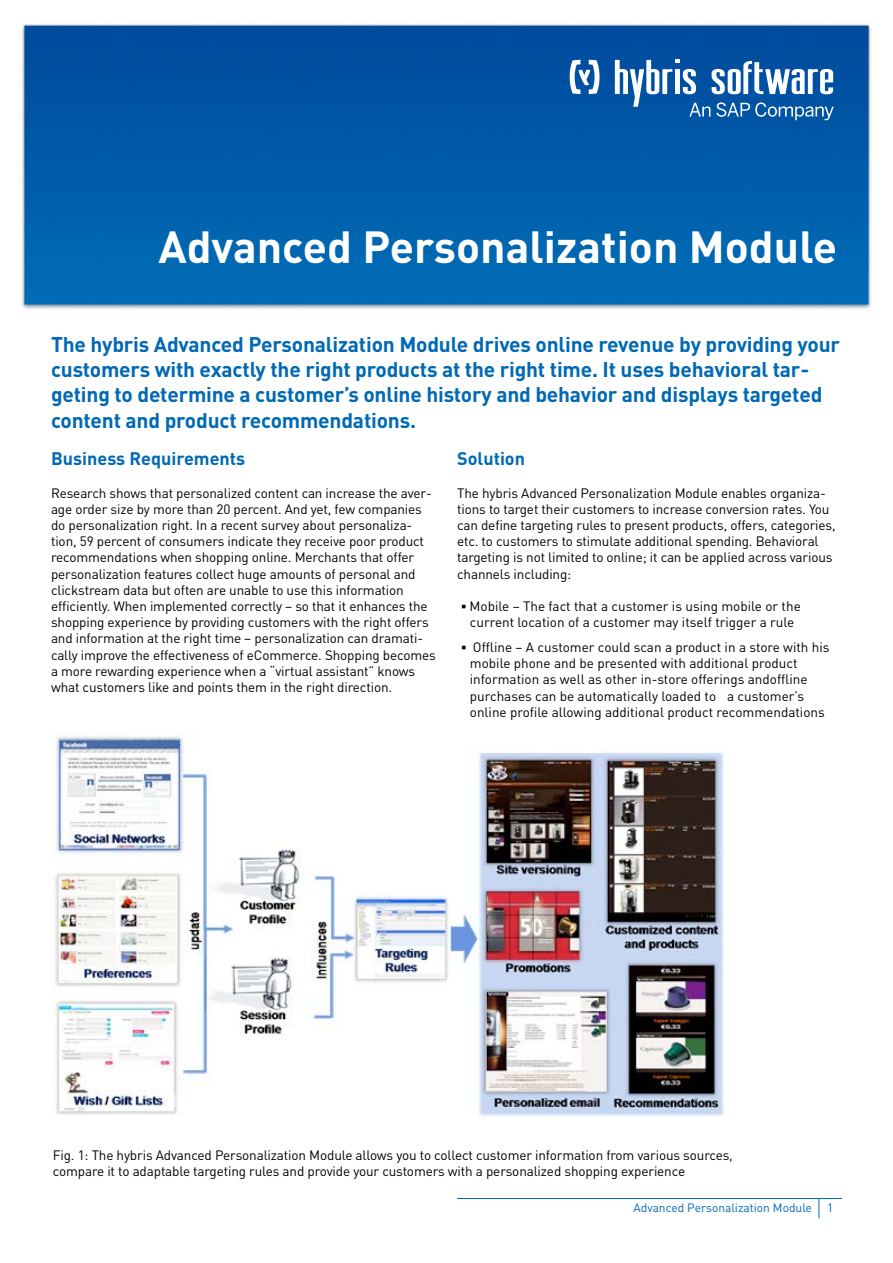
<style>
.page{position:relative;width:893px;height:1263px;background:#fff}
.page>*{position:absolute;margin:0;border:0;box-sizing:border-box;transform-origin:0 0}
.t1{font:700 44.4px "DINOT";color:#fff}
.t2{font:700 21px/25.2px "DINOT";letter-spacing:-.01em;color:#0069b4}
.t3{font:700 18px "DINOT";color:#0069b4}
.t4{font:13.5px/16.2px "DINOT";letter-spacing:-.01em;color:#000}
.t5{font:12px "DINOT";color:#0069b4}
.s1{font-family:"Arial";font-weight:700}
</style>
<div class="page">
<img style="left:21px;top:24px;width:850px;height:285px">
<svg style="left:819px;top:1199px;width:1px;height:19px"></svg>
<hr style="left:457px;top:1198px;width:385px;height:1px;background:#0069b4">
<svg style="left:570px;top:60px;width:30px;height:34px"></svg>
<svg style="left:615px;top:60px;width:219px;height:60px"></svg>
<img style="left:51px;top:733px;width:673px;height:383px">
<h1 class="t1" style="left:158px;top:217px;width:680px">Advanced Personalization Module</h1>
<p class="t2" style="left:51px;top:331px;width:790px">The hybris Advanced Personalization Module drives online revenue by providing your customers with exactly the right products at the right time. It uses behavioral tar&shy;geting to determine a customer’s online history and behavior and displays targeted content and product recommendations.</p>
<h3 class="t3" style="left:457px;top:446px;width:69px">Solution</h3>
<p class="t4" style="left:457px;top:484px;width:380px">The hybris Advanced Personalization Module enables organiza&shy;tions to target their customers to increase conversion rates. You can define targeting rules to present products, offers, categories, etc. to customers to stimulate additional spending. Behavioral targeting is not limited to online; it can be applied across various channels including:</p>
<p class="t4" style="left:461px;top:597px;width:341px;text-align:center"><span class="s1">▪</span> Mobile – The fact that a customer is using mobile or the current location of a customer may itself trigger a rule</p>
<p class="t4" style="left:470px;top:638px;width:361px;text-indent:-8px"><span class="s1">▪</span> Offline – A customer could scan a product in a store with his mobile phone and be presented with additional product information as well as other in-store offerings andoffline purchases can be automatically loaded to a customer’s online profile allowing additional product recommendations</p>
<h3 class="t3" style="left:51px;top:446px;width:196px">Business Requirements</h3>
<p class="t4" style="left:51px;top:484px;width:386px">Research shows that personalized content can increase the aver&shy;age order size by more than 20 percent. And yet, few companies do personalization right. In a recent survey about personaliza&shy;tion, 59 percent of consumers indicate they receive poor product recommendations when shopping online. Merchants that offer personalization features collect huge amounts of personal and clickstream data but often are unable to use this information efficiently. When implemented correctly – so that it enhances the shopping experience by providing customers with the right offers and information at the right time – personalization can dramati&shy;cally improve the effectiveness of eCommerce. Shopping becomes a more rewarding experience when a “virtual assistant” knows what customers like and points them in the right direction.</p>
<p class="t4" style="left:53px;top:1146px;width:681px">Fig. 1: The hybris Advanced Personalization Module allows you to collect customer information from various sources, compare it to adaptable targeting rules and provide your customers with a personalized shopping experience</p>
<p class="t5" style="left:633px;top:1199px;width:180px">Advanced Personalization Module</p>
<p class="t5" style="left:827px;top:1199px;width:8px">1</p>
</div>
